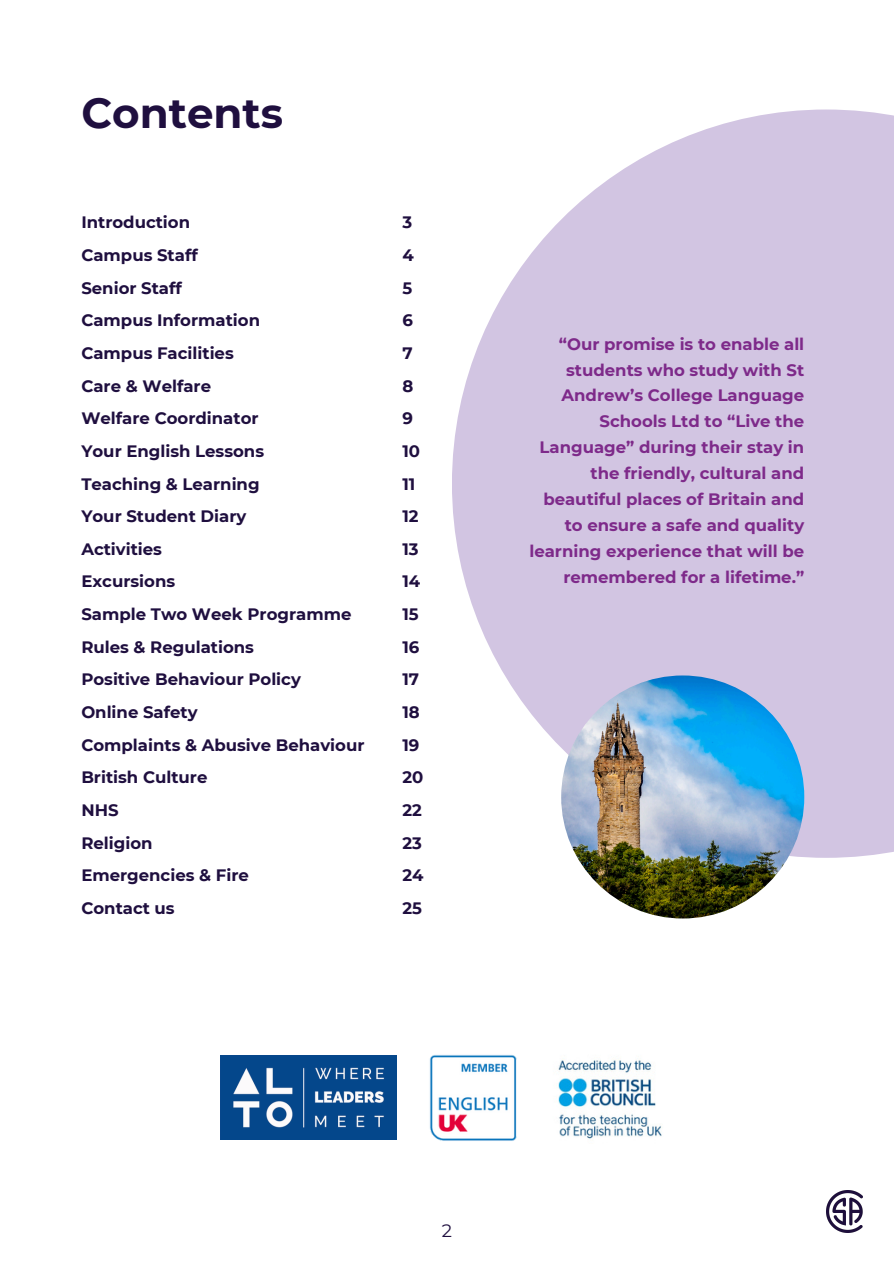
<style>
.page{position:relative;width:894px;height:1264px;background:#fff}
.page>*{position:absolute;margin:0;border:0;box-sizing:border-box;transform-origin:0 0}
.t1{font:700 42px "Montserrat";color:#1f0f3f}
.t2{font:18px "Montserrat";color:#1f0f3f}
.t3{font:700 16.5px "Montserrat";color:#1f0f3f}
.t4{font:700 16.5px/25.8px "Montserrat";color:#7e2a8a;text-align:right}
</style>
<div class="page">
<img style="left:429px;top:1055px;width:88px;height:86px">
<img style="left:221px;top:1055px;width:175px;height:84px">
<img style="left:558px;top:1060px;width:104px;height:79px">
<svg style="left:452px;top:109px;width:441px;height:748px;fill:#d2c5e2"></svg>
<img style="left:561px;top:675px;width:243px;height:243px;border-radius:50%">
<img style="left:826px;top:1190px;width:36px;height:42px">
<p class="t1" style="left:81px;top:87px;width:203px">Contents</p>
<p class="t3" style="left:81px;top:212px;width:110px">Introduction</p>
<p class="t3" style="left:81px;top:245px;width:118px">Campus Staff</p>
<p class="t3" style="left:81px;top:278px;width:102px">Senior Staff</p>
<p class="t3" style="left:81px;top:310px;width:180px">Campus Information</p>
<p class="t3" style="left:81px;top:343px;width:154px">Campus Facilities</p>
<p class="t3" style="left:81px;top:375px;width:131px">Care &amp; Welfare</p>
<p class="t3" style="left:81px;top:408px;width:179px">Welfare Coordinator</p>
<p class="t3" style="left:81px;top:441px;width:184px">Your English Lessons</p>
<p class="t3" style="left:81px;top:473px;width:180px">Teaching &amp; Learning</p>
<p class="t3" style="left:81px;top:506px;width:166px">Your Student Diary</p>
<p class="t3" style="left:81px;top:539px;width:82px">Activities</p>
<p class="t3" style="left:81px;top:571px;width:95px">Excursions</p>
<p class="t3" style="left:81px;top:604px;width:271px">Sample Two Week Programme</p>
<p class="t3" style="left:81px;top:636px;width:174px">Rules &amp; Regulations</p>
<p class="t3" style="left:81px;top:669px;width:221px">Positive Behaviour Policy</p>
<p class="t3" style="left:81px;top:702px;width:118px">Online Safety</p>
<p class="t3" style="left:81px;top:734px;width:284px">Complaints &amp; Abusive Behaviour</p>
<p class="t3" style="left:81px;top:767px;width:128px">British Culture</p>
<p class="t3" style="left:81px;top:800px;width:39px">NHS</p>
<p class="t3" style="left:81px;top:832px;width:73px">Religion</p>
<p class="t3" style="left:81px;top:865px;width:169px">Emergencies &amp; Fire</p>
<p class="t3" style="left:81px;top:897px;width:95px">Contact us</p>
<p class="t3" style="left:402px;top:212px;width:11px">3</p>
<p class="t3" style="left:402px;top:245px;width:13px">4</p>
<p class="t3" style="left:402px;top:278px;width:11px">5</p>
<p class="t3" style="left:402px;top:310px;width:12px">6</p>
<p class="t3" style="left:402px;top:343px;width:12px">7</p>
<p class="t3" style="left:402px;top:375px;width:12px">8</p>
<p class="t3" style="left:402px;top:408px;width:12px">9</p>
<p class="t3" style="left:402px;top:441px;width:19px">10</p>
<p class="t3" style="left:402px;top:473px;width:14px">11</p>
<p class="t3" style="left:402px;top:506px;width:18px">12</p>
<p class="t3" style="left:402px;top:539px;width:18px">13</p>
<p class="t3" style="left:402px;top:571px;width:19px">14</p>
<p class="t3" style="left:402px;top:604px;width:18px">15</p>
<p class="t3" style="left:402px;top:636px;width:18px">16</p>
<p class="t3" style="left:402px;top:669px;width:18px">17</p>
<p class="t3" style="left:402px;top:702px;width:19px">18</p>
<p class="t3" style="left:402px;top:734px;width:18px">19</p>
<p class="t3" style="left:402px;top:767px;width:22px">20</p>
<p class="t3" style="left:402px;top:800px;width:21px">22</p>
<p class="t3" style="left:402px;top:832px;width:21px">23</p>
<p class="t3" style="left:402px;top:865px;width:23px">24</p>
<p class="t3" style="left:402px;top:897px;width:21px">25</p>
<p class="t4" style="left:529px;top:331px;width:276px">“Our promise is to enable all students who study with St<br>Andrew’s College Language<br>Schools Ltd to “Live the<br>Language” during their stay in the friendly, cultural and beautiful places of Britain and to ensure a safe and quality learning experience that will be remembered for a lifetime.”</p>
<p class="t2" style="left:441px;top:1219px;width:12px">2</p>
</div>
